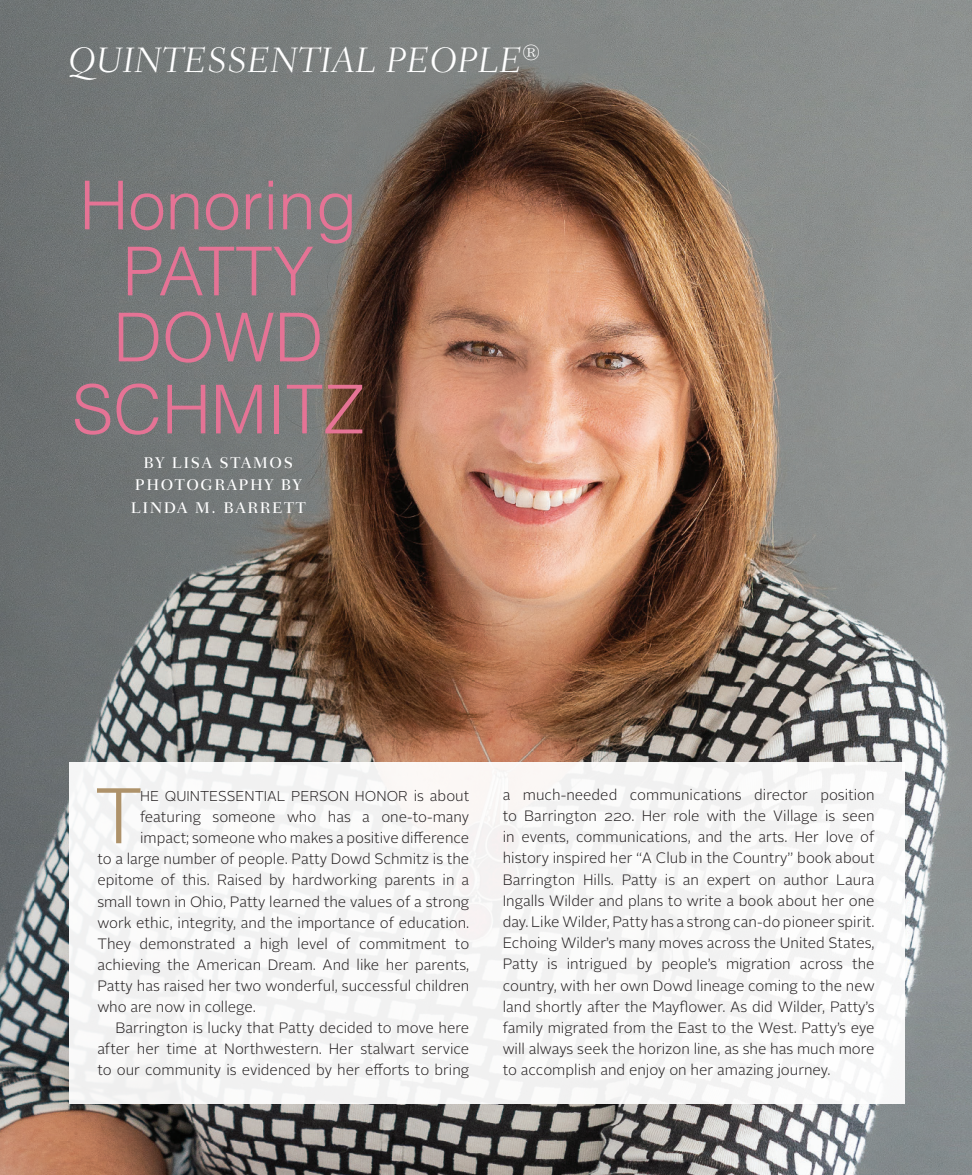
<style>
.page{position:relative;width:972px;height:1175px;background:#fff}
.page>*{position:absolute;margin:0;border:0;box-sizing:border-box;transform-origin:0 0}
.Intro-black-no-inden{font:300 76.95px "Helvetica Neue";color:#ae926a}
.t1{font:300 67.5px/66px "Helvetica";color:#e57395}
.New_Department_Head{font:italic 300 36px "Fairfield LT Std";color:#fff}
.t2{font:500 15.75px/22.5px "Fairfield LT Std";letter-spacing:.1em;color:#fff;text-align:center}
.intro-black-indent{font:300 15px/21.1px "Alright Sans";color:#231f20;text-align:justify}
.Intro-black-no-inden-2{font:300 15px "Alright Sans";color:#231f20}
.Intro-black-no-inden-3{font:300 14.25px "Alright Sans";color:#231f20}
.s1{font-size:15px}
</style>
<div class="page">
<img style="left:0;top:0;width:972px;height:1174px">
<div style="left:69px;top:762px;width:836px;height:342px;background:#f6f6f5"></div>
<p class="New_Department_Head" style="left:69px;top:40px;width:472px">QUINTESSENTIAL PEOPLE<sup>®</sup></p>
<p class="t1" style="left:80px;top:170px;width:279px">Honoring</p>
<p class="t1" style="left:113px;top:236px;width:211px">PATTY<br>DOWD</p>
<p class="t1" style="left:72px;top:374px;width:294px">SCHMITZ</p>
<p class="t2" style="left:131px;top:451px;width:176px">BY LISA STAMOS<br>PHOTOGRAPHY BY<br>LINDA M. BARRETT</p>
<p class="Intro-black-no-inden" style="left:97px;top:768px;width:44px">T</p>
<p class="Intro-black-no-inden-3" style="left:140px;top:786px;width:331px">HE QUINTESSENTIAL PERSON HONOR <span class="s1">is about</span></p>
<p class="Intro-black-no-inden-2" style="left:140px;top:807px;width:331px">featuring someone who has a one-to-many</p>
<p class="Intro-black-no-inden-2" style="left:140px;top:828px;width:331px">impact; someone who makes a positive difference</p>
<p class="Intro-black-no-inden-2" style="left:97px;top:849px;width:373px">to a large number of people. Patty Dowd Schmitz is the</p>
<p class="Intro-black-no-inden-2" style="left:97px;top:870px;width:373px">epitome of this. Raised by hardworking parents in a</p>
<p class="Intro-black-no-inden-2" style="left:97px;top:891px;width:373px">small town in Ohio, Patty learned the values of a strong</p>
<p class="Intro-black-no-inden-2" style="left:97px;top:912px;width:373px">work ethic, integrity, and the importance of education.</p>
<p class="Intro-black-no-inden-2" style="left:97px;top:933px;width:373px">They demonstrated a high level of commitment to</p>
<p class="Intro-black-no-inden-2" style="left:97px;top:954px;width:373px">achieving the American Dream. And like her parents,</p>
<p class="Intro-black-no-inden-2" style="left:97px;top:975px;width:373px">Patty has raised her two wonderful, successful children</p>
<p class="Intro-black-no-inden-2" style="left:97px;top:996px;width:160px">who are now in college.</p>
<p class="intro-black-indent" style="left:97px;top:1017px;width:373px;text-indent:18px">Barrington is lucky that Patty decided to move here after her time at Northwestern. Her stalwart service to our community is evidenced by her efforts to bring</p>
<p class="intro-black-indent" style="left:503px;top:784px;width:373px">a much-needed communications director position to Barrington 220. Her role with the Village is seen in events, communications, and the arts. Her love of history inspired her “A Club in the Country” book about Barrington Hills. Patty is an expert on author Laura Ingalls Wilder and plans to write a book about her one day. Like Wilder, Patty has a strong can-do pioneer spirit.<br>Echoing Wilder’s many moves across the United States, Patty is intrigued by people’s migration across the country, with her own Dowd lineage coming to the new land shortly after the Mayflower. As did Wilder, Patty’s family migrated from the East to the West. Patty’s eye will always seek the horizon line, as she has much more to accomplish and enjoy on her amazing journey.</p>
</div>
